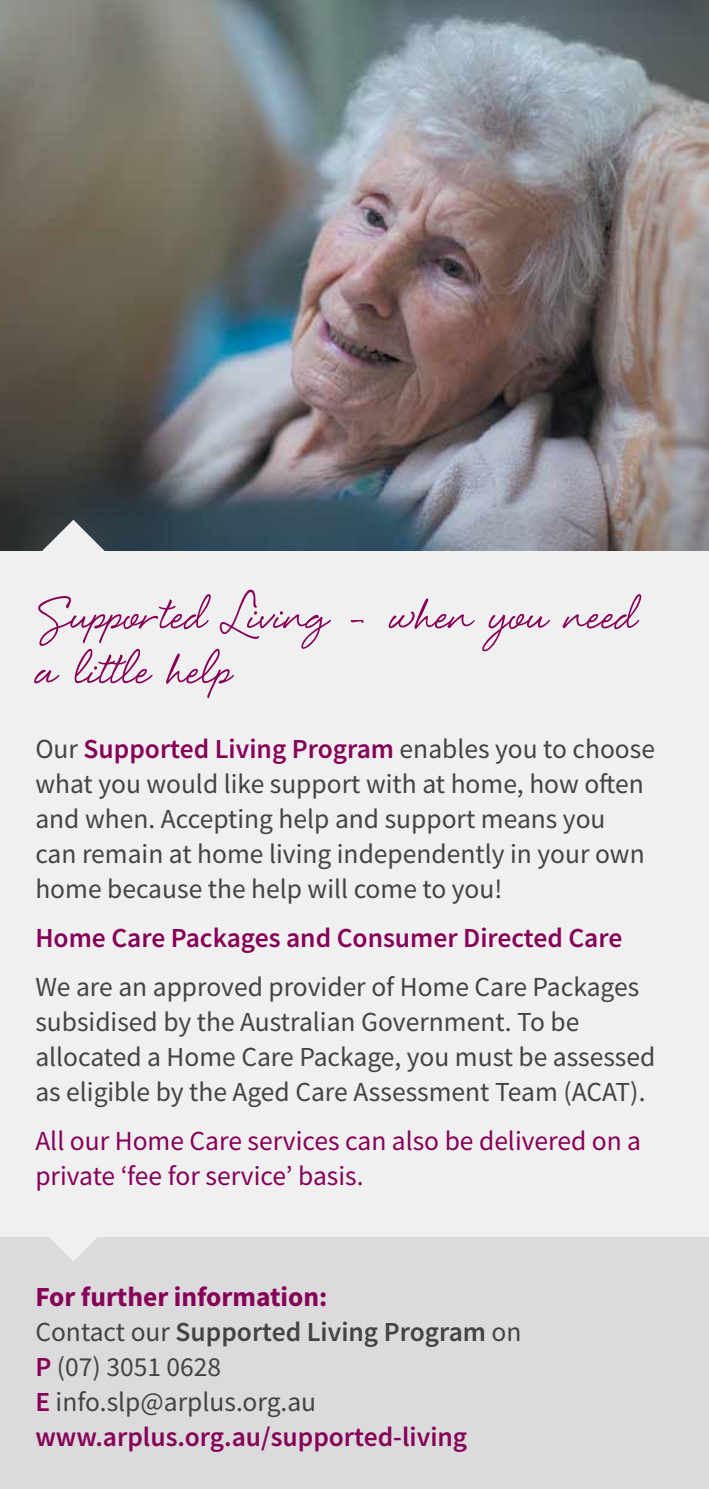
<style>
.page{position:relative;width:709px;height:1489px;background:#fff}
.page>*{position:absolute;margin:0;border:0;box-sizing:border-box;transform-origin:0 0}
.t1{font:80px "Eye Catching";color:#870057}
.t2{font:27.5px/35px "Source Sans Pro";color:#434244}
.t3{font:27.5px/35px "Source Sans Pro";color:#870057}
.t4{font:600 27.5px "Source Sans Pro";color:#870057}
.s1{font-weight:600;color:#870057}
.s2{font-weight:700;color:#870057}
.s3{font-weight:600}
</style>
<div class="page">
<div style="left:0;top:1230px;width:709px;height:258px;background:#dbdbdd"></div>
<div style="left:0;top:550px;width:709px;height:686px;background:#f0f0f1"></div>
<svg style="left:35px;top:1236px;width:76px;height:25px"></svg>
<hr style="left:708px;top:0;width:1px;height:1488px;background:#fff">
<img style="left:0;top:0;width:709px;height:550px">
<svg style="left:35px;top:519px;width:76px;height:32px"></svg>
<h1 class="t1" style="left:35px;top:583px;width:602px">Supported Living - when you need</h1>
<h1 class="t1" style="left:35px;top:638px;width:197px">a little help</h1>
<p class="t2" style="left:35px;top:731px;width:621px">Our <span class="s1">Supported Living Program</span> enables you to choose what you would like support with at home, how often and when. Accepting help and support means you<br>can remain at home living independently in your own home because the help will come to you!</p>
<p class="t4" style="left:35px;top:919px;width:588px">Home Care Packages and Consumer Directed Care</p>
<p class="t2" style="left:35px;top:969px;width:621px">We are an approved provider of Home Care Packages subsidised by the Australian Government. To be allocated a Home Care Package, you must be assessed as eligible by the Aged Care Assessment Team (ACAT).</p>
<p class="t3" style="left:35px;top:1123px;width:607px">All our Home Care services can also be delivered on a private ‘fee for service’ basis.</p>
<p class="t2" style="left:35px;top:1279px;width:488px"><span class="s2">For further information:<br></span>Contact our <span class="s3">Supported Living Program</span> on<br><span class="s1">P</span> (07) 3051 0628<br><span class="s1">E</span> info.slp@arplus.org.au <span class="s1">www.arplus.org.au/supported-living</span></p>
</div>
